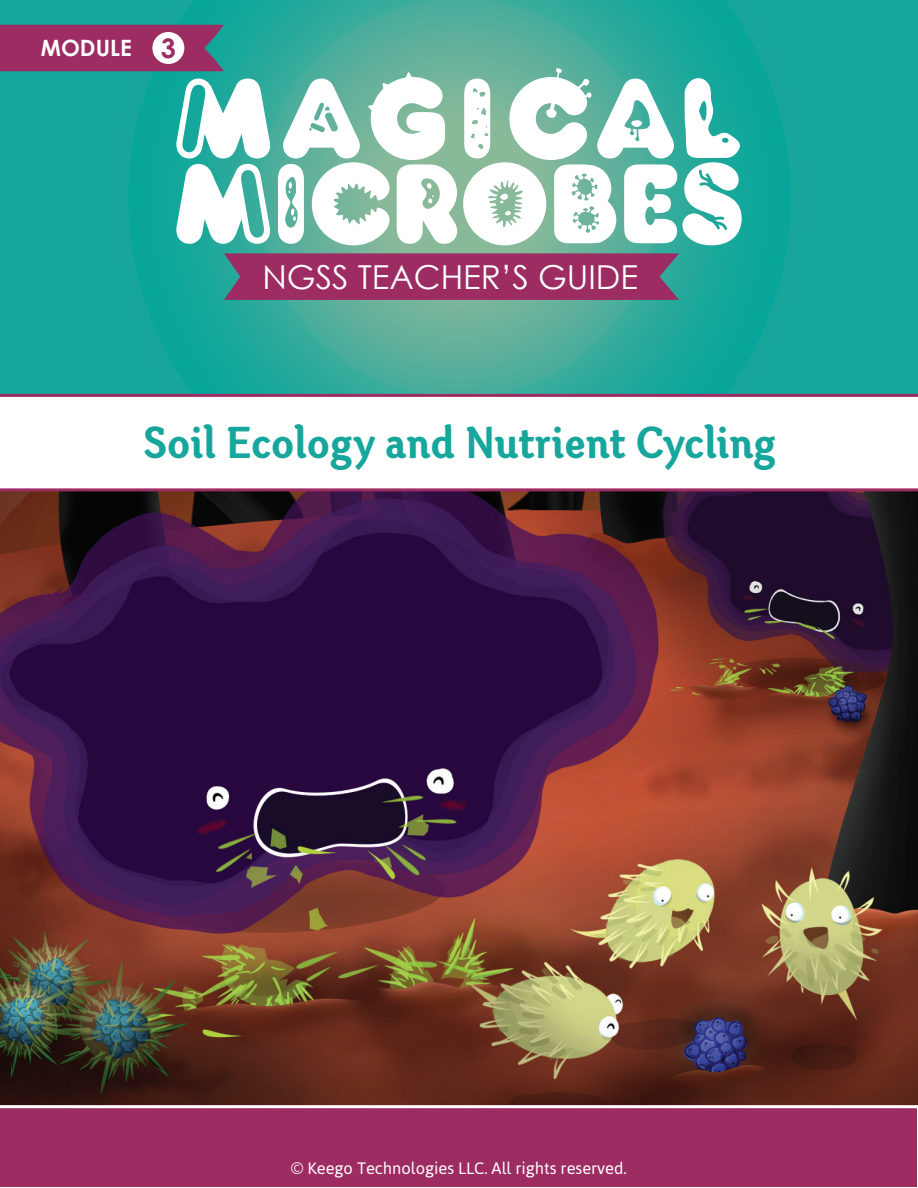
<style>
.page{position:relative;width:918px;height:1188px;background:#fff}
.page>*{position:absolute;margin:0;border:0;box-sizing:border-box;transform-origin:0 0}
.t1{font:46.5px "Otari Bold Limited";color:#16a69c}
.t2{font:33px "Century Gothic";color:#fff}
.t3{font:700 27px "Century Gothic";color:#9d2c62}
.t4{font:700 22.5px "Century Gothic";color:#fff}
.t5{font:16.5px "Asap";color:#fff}
</style>
<div class="page">
<svg style="left:0;top:1px;width:918px;height:393px;background:#23a79b"></svg>
<hr style="left:0;top:394px;width:918px;height:3px;background:#9d2c62">
<div style="left:0;top:25px;width:224px;height:46px;background:#9d2c62"></div>
<svg style="left:224px;top:253px;width:455px;height:47px;background:#973264"></svg>
<div style="left:1px;top:1104px;width:916px;height:83px;background:#9d2c62"></div>
<img style="left:0;top:491px;width:917px;height:613px">
<hr style="left:0;top:488px;width:918px;height:3px;background:#9d2c62">
<hr style="left:0;top:1105px;width:918px;height:3px;background:#fff">
<div style="left:152px;top:32px;width:32px;height:32px;background:#fff;border-radius:50%"></div>
<svg style="left:176px;top:67px;width:566px;height:178px"></svg>
<h3 class="t4" style="left:41px;top:33px;width:92px">MODULE</h3>
<h3 class="t3" style="left:161px;top:31px;width:17px">3</h3>
<h2 class="t2" style="left:262px;top:257px;width:377px">NGSS TEACHER’S GUIDE</h2>
<h1 class="t1" style="left:143px;top:414px;width:634px">Soil Ecology and Nutrient Cycling</h1>
<p class="t5" style="left:291px;top:1159px;width:337px">© Keego Technologies LLC. All rights reserved.</p>
</div>
